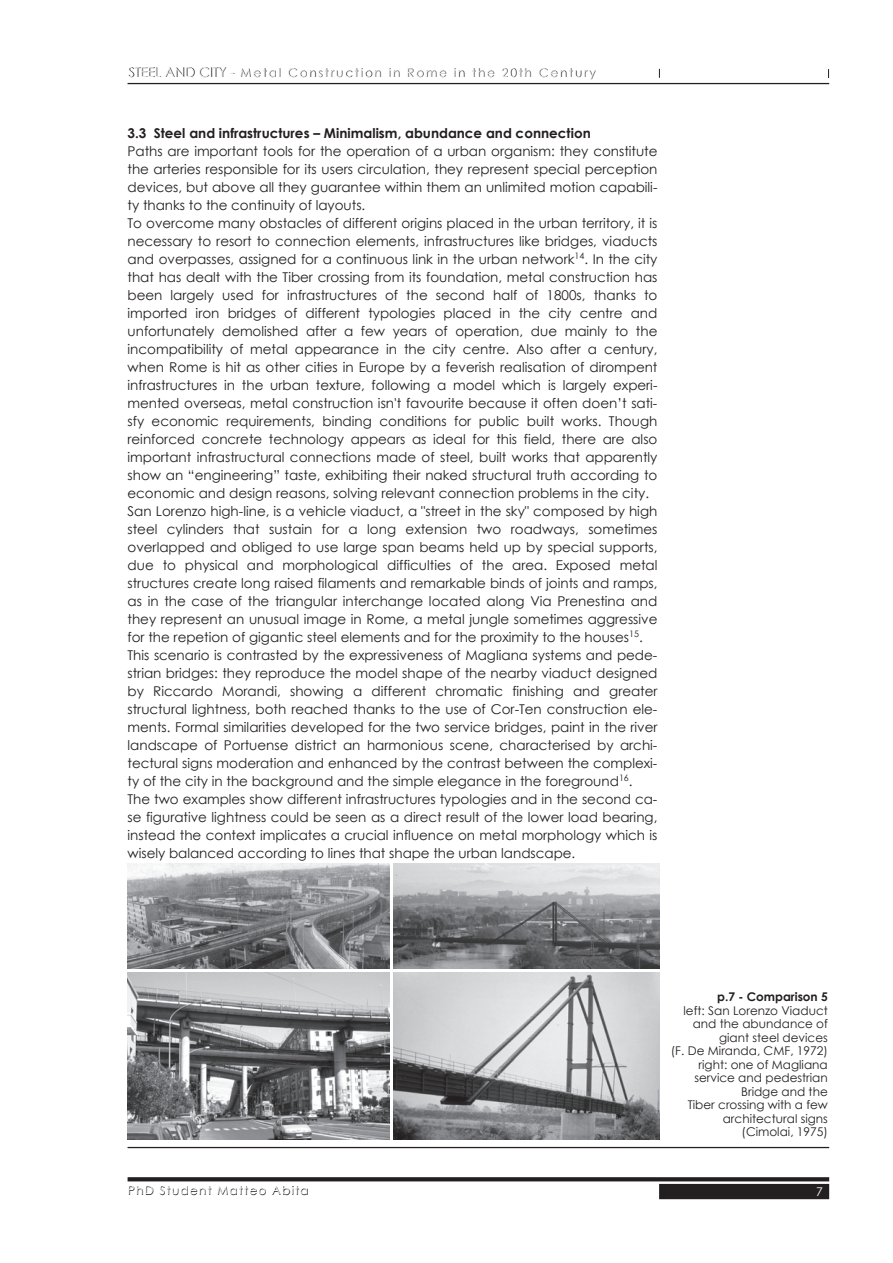
<style>
.page{position:relative;width:893px;height:1263px;background:#fff}
.page>*{position:absolute;margin:0;border:0;box-sizing:border-box;transform-origin:0 0}
.t1{font:13.5px/18px "Century Gothic";color:#231f20}
.t2{font:700 13.5px "Century Gothic";color:#231f20}
.t3{font:12px/13.5px "Century Gothic";color:#231f20;text-align:right}
.t4{font:12px "Century Gothic";letter-spacing:.15em;color:#231f20}
.t5{font:12px "Century Gothic";letter-spacing:.1em;color:#231f20}
.t6{font:700 12px "Century Gothic";letter-spacing:-.005em;color:#231f20}
.t7{font:12px "Century Gothic";color:#fff}
.s1{font-size:13.5px}
.s2{font-size:13.5px;color:#fff}
.s3{color:#fff}
</style>
<div class="page">
<div style="left:659px;top:1184px;width:170px;height:15px;background:#231f20"></div>
<svg style="left:128px;top:1177px;width:701px;height:4px;background:#2d292a"></svg>
<hr style="left:128px;top:83px;width:701px;height:1px;background:#231f20">
<img style="left:128px;top:972px;width:261px;height:168px">
<img style="left:393px;top:972px;width:266px;height:168px">
<hr style="left:128px;top:1147px;width:701px;height:1px;background:#231f20">
<img style="left:393px;top:863px;width:266px;height:105px">
<img style="left:128px;top:863px;width:261px;height:105px">
<p class="t4" style="left:128px;top:65px;width:469px"><span class="s1">STEEL AND C</span><span class="s2">I</span><span class="s1">TY -</span> Meta<span class="s3">l</span> Construct<span class="s3">i</span>on <span class="s3">i</span>n Rome <span class="s3">i</span>n the 20th Century</p>
<p class="t2" style="left:128px;top:123px;width:465px">3.3 Steel and infrastructures – Minimalism, abundance and connection</p>
<p class="t1" style="left:128px;top:142px;width:531px">Paths are important tools for the operation of a urban organism: they constitute the arteries responsible for its users circulation, they represent special perception devices, but above all they guarantee within them an unlimited motion capabili&shy;ty thanks to the continuity of layouts.<br>To overcome many obstacles of different origins placed in the urban territory, it is necessary to resort to connection elements, infrastructures like bridges, viaducts and overpasses, assigned for a continuous link in the urban network<sup>14</sup>. In the city that has dealt with the Tiber crossing from its foundation, metal construction has been largely used for infrastructures of the second half of 1800s, thanks to imported iron bridges of different typologies placed in the city centre and unfortunately demolished after a few years of operation, due mainly to the incompatibility of metal appearance in the city centre. Also after a century, when Rome is hit as other cities in Europe by a feverish realisation of dirompent infrastructures in the urban texture, following a model which is largely experi&shy;mented overseas, metal construction isn't favourite because it often doen’t sati&shy;sfy economic requirements, binding conditions for public built works. Though reinforced concrete technology appears as ideal for this field, there are also important infrastructural connections made of steel, built works that apparently show an “engineering” taste, exhibiting their naked structural truth according to economic and design reasons, solving relevant connection problems in the city.<br>San Lorenzo high-line, is a vehicle viaduct, a "street in the sky" composed by high steel cylinders that sustain for a long extension two roadways, sometimes overlapped and obliged to use large span beams held up by special supports, due to physical and morphological difficulties of the area. Exposed metal structures create long raised filaments and remarkable binds of joints and ramps, as in the case of the triangular interchange located along Via Prenestina and they represent an unusual image in Rome, a metal jungle sometimes aggressive for the repetion of gigantic steel elements and for the proximity to the houses<sup>15</sup>.<br>This scenario is contrasted by the expressiveness of Magliana systems and pede&shy;strian bridges: they reproduce the model shape of the nearby viaduct designed by Riccardo Morandi, showing a different chromatic finishing and greater structural lightness, both reached thanks to the use of Cor-Ten construction ele&shy;ments. Formal similarities developed for the two service bridges, paint in the river landscape of Portuense district an harmonious scene, characterised by archi&shy;tectural signs moderation and enhanced by the contrast between the complexi&shy;ty of the city in the background and the simple elegance in the foreground<sup>16</sup>.<br>The two examples show different infrastructures typologies and in the second ca&shy;se figurative lightness could be seen as a direct result of the lower load bearing, instead the context implicates a crucial influence on metal morphology which is wisely balanced according to lines that shape the urban landscape.</p>
<p class="t6" style="left:717px;top:988px;width:112px">p.7 - Comparison 5</p>
<p class="t3" style="left:671px;top:1003px;width:159px">left: San Lorenzo Viaduct and the abundance of giant steel devices<br>(F. De Miranda, CMF, 1972) right: one of Magliana service and pedestrian<br>Bridge and the<br>Tiber crossing with a few architectural signs (Cimolai, 1975)</p>
<p class="t5" style="left:128px;top:1182px;width:182px">PhD Student Matteo Ab<span class="s3">i</span>ta</p>
<p class="t7" style="left:816px;top:1183px;width:8px">7</p>
</div>
